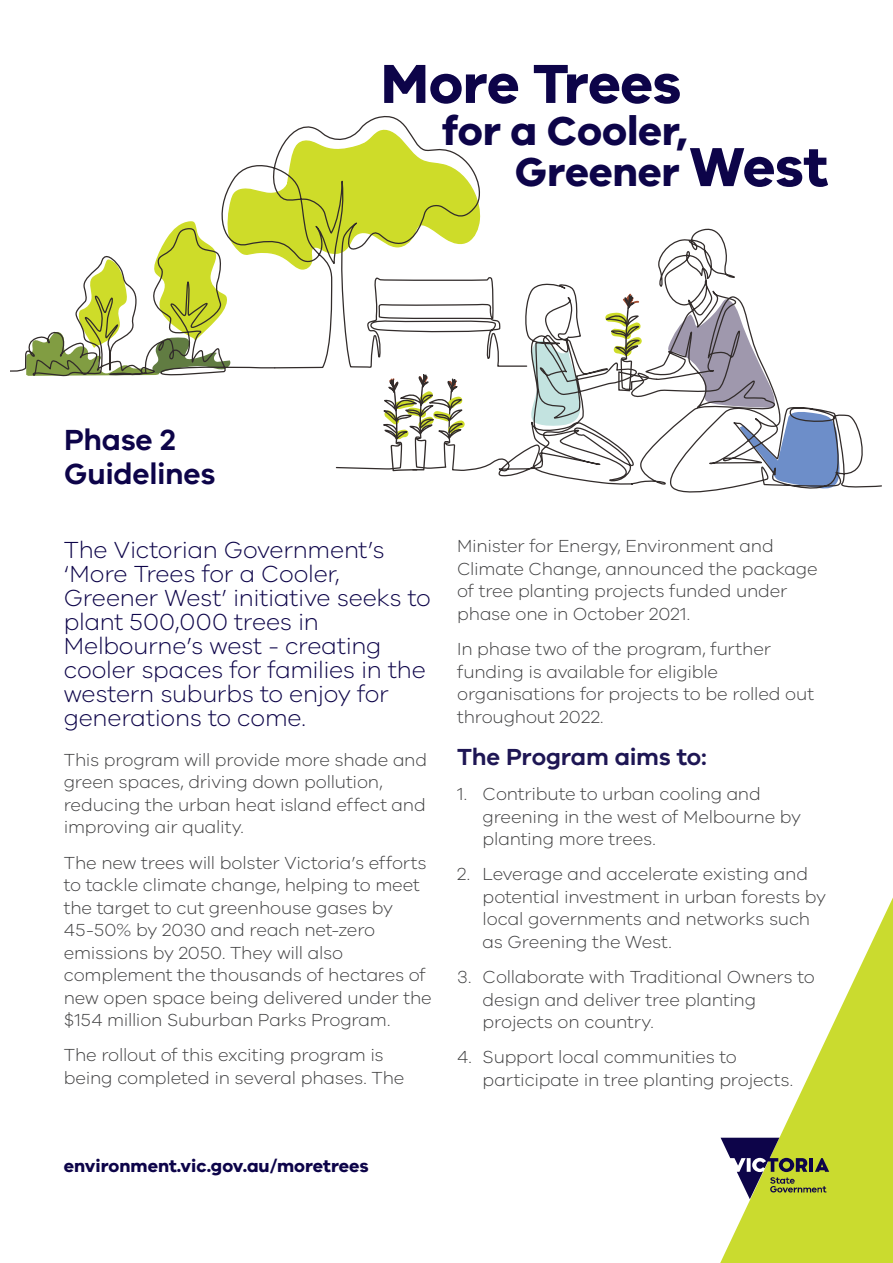
<style>
.page{position:relative;width:893px;height:1263px;background:#fff}
.page>*{position:absolute;margin:0;border:0;box-sizing:border-box;transform-origin:0 0}
.t1{font:700 56.7px "VIC";letter-spacing:-.01em;color:#0d0449}
.t2{font:700 41.55px/41.5px "VIC";letter-spacing:-.005em;color:#0d0449}
.t3{font:600 30px/33px "VIC";letter-spacing:-.015em;color:#0d0449}
.t4{font:300 24px/24px "VIC";letter-spacing:-.01em;color:#0d0449}
.t5{font:600 24px "VIC";letter-spacing:-.01em;color:#1e1654}
.t6{font:300 18px/22.5px "VIC";letter-spacing:-.01em;color:#3e3e3f}
.t7{font:700 18px "VIC";color:#0d0449}
.s1{font-size:56.7px}
</style>
<div class="page">
<svg style="left:720px;top:897px;width:173px;height:366px"></svg>
<svg style="left:672px;top:407px;width:210px;height:86px"></svg>
<svg style="left:482px;top:228px;width:300px;height:260px"></svg>
<svg style="left:11px;top:221px;width:471px;height:250px"></svg>
<svg style="left:605px;top:293px;width:53px;height:98px"></svg>
<svg style="left:210px;top:116px;width:318px;height:345px"></svg>
<svg style="left:721px;top:1138px;width:108px;height:61px"></svg>
<h3 class="t3" style="left:64px;top:423px;width:153px">Phase 2<br>Guidelines</h3>
<h1 class="t1" style="left:381px;top:49px;width:302px">More Trees</h1>
<h2 class="t2" style="left:515px;top:108px;width:315px;text-indent:-72px">for a Cooler,<br>Greener <span class="s1">West</span></h2>
<h3 class="t4" style="left:64px;top:537px;width:369px">The Victorian Government’s ‘More Trees for a Cooler,<br>Greener West’ initiative seeks to plant 500,000 trees in<br>Melbourne’s west - creating cooler spaces for families in the western suburbs to enjoy for generations to come.</h3>
<p class="t6" style="left:64px;top:748px;width:365px">This program will provide more shade and green spaces, driving down pollution, reducing the urban heat island effect and improving air quality.</p>
<p class="t6" style="left:64px;top:851px;width:369px">The new trees will bolster Victoria’s efforts to tackle climate change, helping to meet the target to cut greenhouse gases by 45-50% by 2030 and reach net-zero emissions by 2050. They will also complement the thousands of hectares of new open space being delivered under the $154 million Suburban Parks Program.</p>
<p class="t6" style="left:64px;top:1043px;width:342px">The rollout of this exciting program is being completed in several phases. The</p>
<p class="t6" style="left:457px;top:534px;width:362px">Minister for Energy, Environment and Climate Change, announced the package of tree planting projects funded under phase one in October 2021.</p>
<p class="t6" style="left:457px;top:637px;width:359px">In phase two of the program, further funding is available for eligible organisations for projects to be rolled out throughout 2022.</p>
<h3 class="t5" style="left:457px;top:742px;width:251px">The Program aims to:</h3>
<p class="t6" style="left:483px;top:782px;width:320px;text-indent:-26px">1. Contribute to urban cooling and greening in the west of Melbourne by planting more trees.</p>
<p class="t6" style="left:483px;top:862px;width:345px;text-indent:-26px">2. Leverage and accelerate existing and potential investment in urban forests by local governments and networks such as Greening the West.</p>
<p class="t6" style="left:483px;top:965px;width:334px;text-indent:-26px">3. Collaborate with Traditional Owners to design and deliver tree planting projects on country.</p>
<p class="t6" style="left:483px;top:1045px;width:312px;text-indent:-26px">4. Support local communities to participate in tree planting projects.</p>
<p class="t7" style="left:64px;top:1155px;width:307px">environment.vic.gov.au/moretrees</p>
</div>
